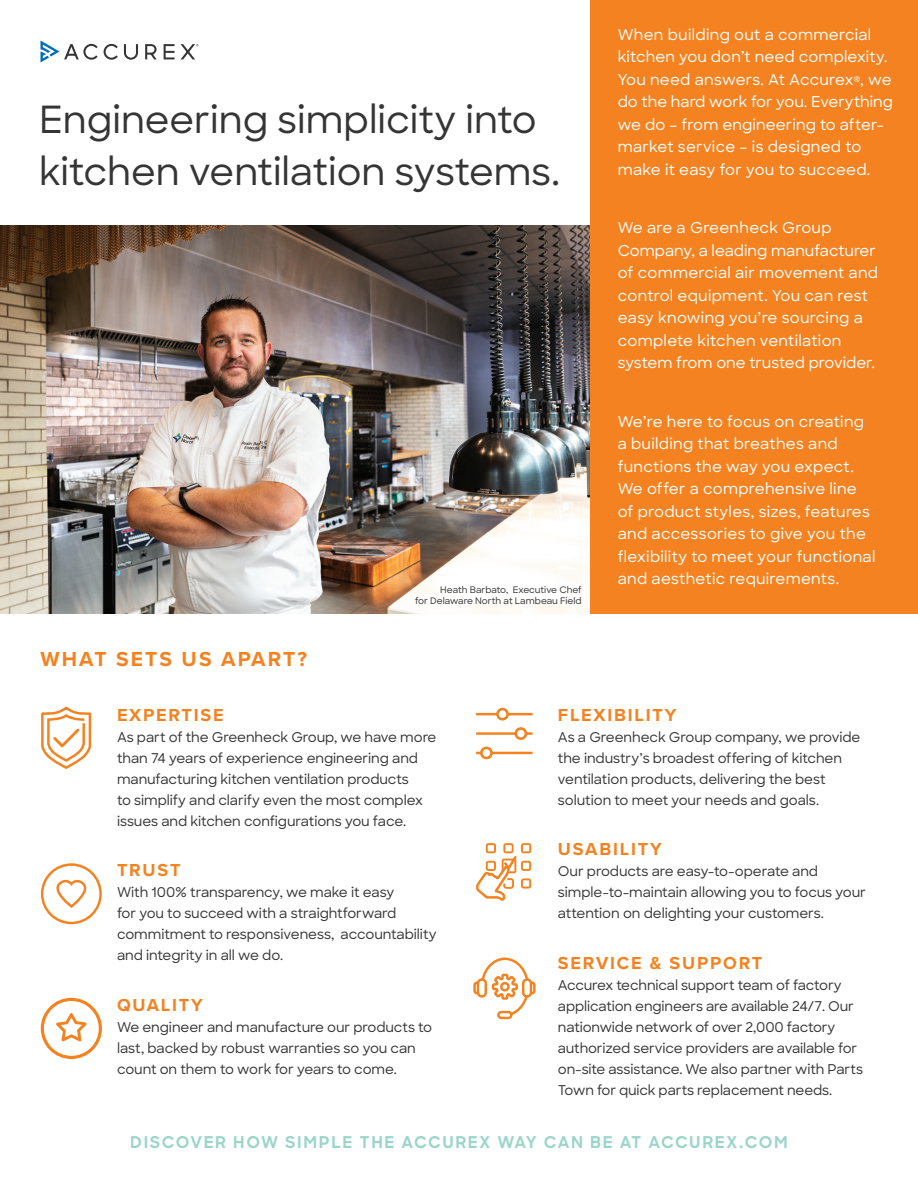
<style>
.page{position:relative;width:918px;height:1188px;background:#fff}
.page>*{position:absolute;margin:0;border:0;box-sizing:border-box;transform-origin:0 0}
.t1{font:500 37.5px/52.5px "Sharp Sans";color:#363536}
.t2{font:700 21px "Proxima Nova";letter-spacing:.1em;color:#f58220}
.t3{font:700 18px "Proxima Nova";letter-spacing:.1em;color:#f58220}
.t4{font:700 16.2px "Sharp Sans";letter-spacing:.1em;color:#9bd5c9}
.Body_Copy_Sharp_Sans{font:500 15px/22.5px "Sharp Sans";letter-spacing:.015em;color:#fff}
.t5{font:500 13.5px/21px "Sharp Sans";letter-spacing:-.01em;color:#363536}
.t6{font:500 9px "Sharp Sans";color:#313233}
</style>
<div class="page">
<img style="left:0;top:226px;width:591px;height:387px">
<svg style="left:41px;top:41px;width:157px;height:21px"></svg>
<div style="left:591px;top:0;width:327px;height:613px;background:#f58220"></div>
<svg style="left:41px;top:706px;width:51px;height:63px"></svg>
<svg style="left:41px;top:863px;width:61px;height:61px"></svg>
<svg style="left:41px;top:998px;width:61px;height:61px"></svg>
<hr style="left:476px;top:713px;width:57px;height:2px;background:#f58220">
<hr style="left:476px;top:732px;width:57px;height:3px;background:#f58220">
<hr style="left:476px;top:752px;width:57px;height:2px;background:#f58220">
<div style="left:497px;top:709px;width:11px;height:10px;background:#fff;border-radius:50%"></div>
<div style="left:496px;top:708px;width:13px;height:13px;border:3px solid #f58220;border-radius:50%"></div>
<div style="left:516px;top:728px;width:10px;height:11px;background:#fff;border-radius:50%"></div>
<div style="left:514px;top:727px;width:13px;height:13px;border:3px solid #f58220;border-radius:50%"></div>
<div style="left:481px;top:748px;width:11px;height:10px;background:#fff;border-radius:50%"></div>
<div style="left:480px;top:747px;width:13px;height:12px;border:3px solid #f58220;border-radius:50%"></div>
<svg style="left:476px;top:843px;width:55px;height:58px"></svg>
<hr style="left:475px;top:983px;width:4px;height:10px;background:#fce4ce;border-radius:2px">
<div style="left:473px;top:982px;width:8px;height:12px;border:2px solid #f58220;border-radius:2px"></div>
<div style="left:477px;top:978px;width:10px;height:20px;border:2px solid #f58220;border-radius:4px"></div>
<hr style="left:530px;top:983px;width:4px;height:10px;background:#fde6d4;border-radius:2px">
<div style="left:528px;top:982px;width:8px;height:12px;border:2px solid #f58220;border-radius:2px"></div>
<div style="left:522px;top:978px;width:10px;height:20px;border:2px solid #f58220;border-radius:4px"></div>
<div style="left:497px;top:1011px;width:16px;height:8px;border:2px solid #f58220;border-radius:3px"></div>
<svg style="left:479px;top:957px;width:51px;height:61px"></svg>
<div style="left:500px;top:982px;width:10px;height:10px;border:2px solid #f58220;border-radius:50%"></div>
<p class="t1" style="left:39px;top:91px;width:522px">Engineering simplicity into kitchen ventilation systems.</p>
<p class="t2" style="left:40px;top:643px;width:268px">WHAT SETS US APART?</p>
<p class="t6" style="left:440px;top:583px;width:143px">Heath Barbato, Executive Chef</p>
<p class="t6" style="left:415px;top:594px;width:168px">for Delaware North at Lambeau Field</p>
<p class="Body_Copy_Sharp_Sans" style="left:618px;top:23px;width:277px">When building out a commercial kitchen you don’t need complexity.<br>You need answers. At Accurex<sup>®</sup>, we do the hard work for you. Everything we do – from engineering to after&shy;market service – is designed to make it easy for you to succeed.</p>
<p class="Body_Copy_Sharp_Sans" style="left:618px;top:216px;width:262px">We are a Greenheck Group<br>Company, a leading manufacturer of commercial air movement and control equipment. You can rest easy knowing you’re sourcing a complete kitchen ventilation system from one trusted provider.</p>
<p class="Body_Copy_Sharp_Sans" style="left:618px;top:410px;width:259px">We’re here to focus on creating a building that breathes and functions the way you expect.<br>We offer a comprehensive line of product styles, sizes, features and accessories to give you the flexibility to meet your functional and aesthetic requirements.</p>
<p class="t3" style="left:117px;top:702px;width:108px">EXPERTISE</p>
<p class="t5" style="left:117px;top:726px;width:321px">As part of the Greenheck Group, we have more than 74 years of experience engineering and manufacturing kitchen ventilation products<br>to simplify and clarify even the most complex issues and kitchen configurations you face.</p>
<p class="t3" style="left:117px;top:857px;width:65px">TRUST</p>
<p class="t5" style="left:117px;top:881px;width:321px">With 100% transparency, we make it easy<br>for you to succeed with a straightforward commitment to responsiveness, accountability and integrity in all we do.</p>
<p class="t3" style="left:117px;top:991px;width:87px">QUALITY</p>
<p class="t5" style="left:117px;top:1016px;width:317px">We engineer and manufacture our products to last, backed by robust warranties so you can count on them to work for years to come.</p>
<p class="t3" style="left:558px;top:702px;width:120px">FLEXIBILITY</p>
<p class="t5" style="left:558px;top:726px;width:304px">As a Greenheck Group company, we provide the industry’s broadest offering of kitchen ventilation products, delivering the best solution to meet your needs and goals.</p>
<p class="t3" style="left:558px;top:836px;width:105px">USABILITY</p>
<p class="t5" style="left:558px;top:860px;width:309px">Our products are easy-to-operate and simple-to-maintain allowing you to focus your attention on delighting your customers.</p>
<p class="t3" style="left:558px;top:949px;width:206px">SERVICE &amp; SUPPORT</p>
<p class="t5" style="left:558px;top:974px;width:307px">Accurex technical support team of factory application engineers are available 24/7. Our nationwide network of over 2,000 factory authorized service providers are available for on-site assistance. We also partner with Parts Town for quick parts replacement needs.</p>
<p class="t4" style="left:130px;top:1130px;width:659px">DISCOVER HOW SIMPLE THE ACCUREX WAY CAN BE AT ACCUREX.COM</p>
</div>
